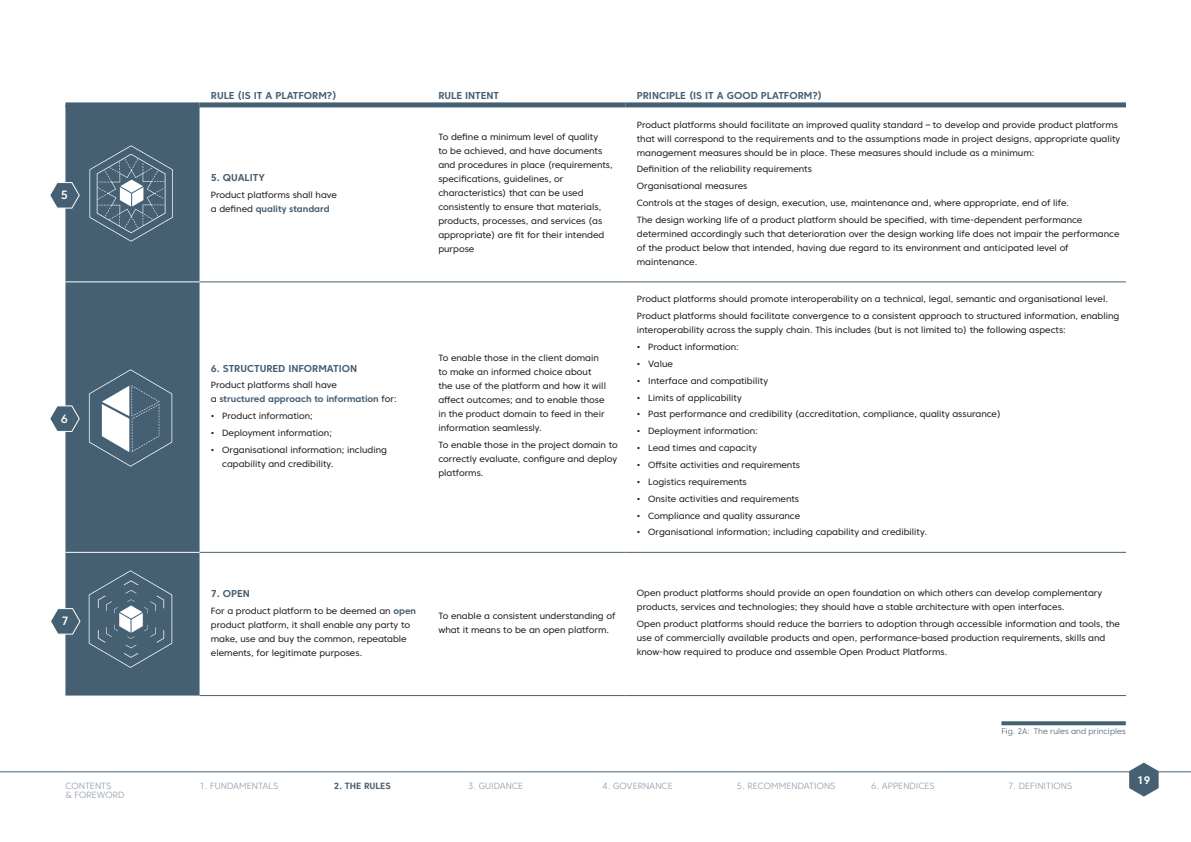
<style>
.page{position:relative;width:1191px;height:842px;background:#fff}
.page>*{position:absolute;margin:0;border:0;box-sizing:border-box;transform-origin:0 0}
.White_Sub_Header{font:500 12px "Core Sans C 55";color:#fff}
.t1{font:700 11px "Core Sans C 65";color:#fff}
.Table_Header{font:700 10px "Core Sans C 65";color:#455f73}
.Table_text{font:700 10px "Core Sans C 65";color:#455f73}
.Table_text-2{font:9px/14px "Core Sans C 45";color:#231f20}
.t2{font:300 9px/9px "Core Sans C 35";color:#939caa}
.Table_text-3{font:700 9px/14px "Core Sans C 65";color:#455f73}
.t3{font:300 8px "Core Sans C 35";color:#455f73}
.s1{font-family:"Core Sans C 65";font-weight:700;color:#455f73}
.s2{font-family:"Core Sans C 45";font-weight:400;color:#231f20}
</style>
<div class="page">
<hr style="left:0;top:771px;width:1191px;height:1px;background:#455f73">
<svg style="left:1129px;top:763px;width:29px;height:34px"></svg>
<div style="left:65px;top:107px;width:134px;height:588px;background:#455f73"></div>
<div style="left:65px;top:102px;width:134px;height:5px;background:#455f73"></div>
<div style="left:199px;top:102px;width:228px;height:5px;background:#455f73"></div>
<div style="left:427px;top:102px;width:198px;height:5px;background:#455f73"></div>
<div style="left:625px;top:102px;width:501px;height:5px;background:#455f73"></div>
<hr style="left:199px;top:281px;width:228px;height:1px;background:#455f73">
<hr style="left:427px;top:281px;width:198px;height:1px;background:#455f73">
<hr style="left:625px;top:281px;width:501px;height:1px;background:#455f73">
<hr style="left:199px;top:552px;width:228px;height:1px;background:#455f73">
<hr style="left:427px;top:552px;width:198px;height:1px;background:#455f73">
<hr style="left:625px;top:552px;width:501px;height:1px;background:#455f73">
<hr style="left:65px;top:281px;width:134px;height:1px;background:#fff">
<hr style="left:65px;top:552px;width:134px;height:1px;background:#fff">
<hr style="left:199px;top:695px;width:228px;height:1px;background:#455f73">
<hr style="left:427px;top:695px;width:198px;height:1px;background:#455f73">
<hr style="left:625px;top:695px;width:501px;height:1px;background:#455f73">
<img style="left:82px;top:571px;width:97px;height:96px">
<img style="left:82px;top:370px;width:97px;height:96px">
<img style="left:82px;top:145px;width:97px;height:97px">
<svg style="left:51px;top:607px;width:30px;height:28px"></svg>
<svg style="left:50px;top:404px;width:30px;height:28px"></svg>
<svg style="left:50px;top:181px;width:30px;height:28px"></svg>
<svg style="left:1001px;top:721px;width:124px;height:4px"></svg>
<p class="White_Sub_Header" style="left:61px;top:188px;width:9px">5</p>
<p class="White_Sub_Header" style="left:61px;top:411px;width:9px">6</p>
<p class="White_Sub_Header" style="left:61px;top:614px;width:9px">7</p>
<p class="Table_Header" style="left:211px;top:89px;width:127px">RULE (IS IT A PLATFORM?)</p>
<p class="Table_Header" style="left:438px;top:89px;width:62px">RULE INTENT</p>
<p class="Table_Header" style="left:637px;top:89px;width:187px">PRINCIPLE (IS IT A GOOD PLATFORM?)</p>
<p class="Table_text" style="left:211px;top:171px;width:56px">5. QUALITY</p>
<p class="Table_text-2" style="left:211px;top:188px;width:128px">Product platforms shall have a defined <span class="s1">quality standard</span></p>
<p class="Table_text" style="left:211px;top:362px;width:148px">6. STRUCTURED INFORMATION</p>
<p class="Table_text-3" style="left:211px;top:378px;width:187px"><span class="s2">Product platforms shall have<br>a</span> structured approach to information <span class="s2">for:</span></p>
<p class="Table_text-2" style="left:211px;top:409px;width:104px">• Product information;</p>
<p class="Table_text-2" style="left:211px;top:426px;width:123px">• Deployment information;</p>
<p class="Table_text-2" style="left:222px;top:443px;width:166px;text-indent:-11px">• Organisational information; including capability and credibility.</p>
<p class="Table_text-2" style="left:438px;top:130px;width:176px">To define a minimum level of quality<br>to be achieved, and have documents and procedures in place (requirements, specifications, guidelines, or characteristics) that can be used consistently to ensure that materials, products, processes, and services (as appropriate) are fit for their intended purpose</p>
<p class="Table_text-2" style="left:438px;top:351px;width:169px">To enable those in the client domain to make an informed choice about the use of the platform and how it will affect outcomes; and to enable those in the product domain to feed in their information seamlessly.</p>
<p class="Table_text-2" style="left:438px;top:438px;width:181px;text-align:justify">To enable those in the project domain to correctly evaluate, configure and deploy platforms.</p>
<p class="Table_text-2" style="left:637px;top:117px;width:485px">Product platforms should facilitate an improved quality standard – to develop and provide product platforms that will correspond to the requirements and to the assumptions made in project designs, appropriate quality management measures should be in place. These measures should include as a minimum:</p>
<p class="Table_text-2" style="left:637px;top:162px;width:176px">Definition of the reliability requirements</p>
<p class="Table_text-2" style="left:637px;top:179px;width:112px">Organisational measures</p>
<p class="Table_text-2" style="left:637px;top:196px;width:434px">Controls at the stages of design, execution, use, maintenance and, where appropriate, end of life.</p>
<p class="Table_text-2" style="left:637px;top:213px;width:484px">The design working life of a product platform should be specified, with time-dependent performance determined accordingly such that deterioration over the design working life does not impair the performance of the product below that intended, having due regard to its environment and anticipated level of maintenance.</p>
<p class="Table_text-2" style="left:637px;top:292px;width:473px">Product platforms should promote interoperability on a technical, legal, semantic and organisational level.</p>
<p class="Table_text-2" style="left:637px;top:309px;width:484px">Product platforms should facilitate convergence to a consistent approach to structured information, enabling interoperability across the supply chain. This includes (but is not limited to) the following aspects:</p>
<p class="Table_text-2" style="left:637px;top:340px;width:104px">• Product information:</p>
<p class="Table_text-2" style="left:637px;top:357px;width:38px">• Value</p>
<p class="Table_text-2" style="left:637px;top:374px;width:133px">• Interface and compatibility</p>
<p class="Table_text-2" style="left:637px;top:390px;width:107px">• Limits of applicability</p>
<p class="Table_text-2" style="left:637px;top:407px;width:365px">• Past performance and credibility (accreditation, compliance, quality assurance)</p>
<p class="Table_text-2" style="left:637px;top:424px;width:123px">• Deployment information:</p>
<p class="Table_text-2" style="left:637px;top:441px;width:121px">• Lead times and capacity</p>
<p class="Table_text-2" style="left:637px;top:458px;width:165px">• Offsite activities and requirements</p>
<p class="Table_text-2" style="left:637px;top:475px;width:111px">• Logistics requirements</p>
<p class="Table_text-2" style="left:637px;top:491px;width:164px">• Onsite activities and requirements</p>
<p class="Table_text-2" style="left:637px;top:508px;width:165px">• Compliance and quality assurance</p>
<p class="Table_text-2" style="left:637px;top:525px;width:292px">• Organisational information; including capability and credibility.</p>
<p class="Table_text" style="left:211px;top:587px;width:41px">7. OPEN</p>
<p class="Table_text-2" style="left:211px;top:603px;width:207px">For a product platform to be deemed an <span class="s1">open </span>product platform, it shall enable any party to make, use and buy the common, repeatable elements, for legitimate purposes.</p>
<p class="Table_text-2" style="left:438px;top:608px;width:179px">To enable a consistent understanding of what it means to be an open platform.</p>
<p class="Table_text-2" style="left:637px;top:586px;width:467px">Open product platforms should provide an open foundation on which others can develop complementary products, services and technologies; they should have a stable architecture with open interfaces.</p>
<p class="Table_text-2" style="left:637px;top:617px;width:485px">Open product platforms should reduce the barriers to adoption through accessible information and tools, the use of commercially available products and open, performance-based production requirements, skills and know-how required to produce and assemble Open Product Platforms.</p>
<p class="t3" style="left:1001px;top:726px;width:126px">Fig. 2A: The rules and principles</p>
<p class="t2" style="left:65px;top:781px;width:60px">CONTENTS<br>&amp; FOREWORD</p>
<p class="t2" style="left:199px;top:781px;width:80px">1. FUNDAMENTALS</p>
<p class="Table_text-3" style="left:334px;top:778px;width:58px">2. THE RULES</p>
<p class="t2" style="left:468px;top:781px;width:57px">3. GUIDANCE</p>
<p class="t2" style="left:602px;top:781px;width:72px">4. GOVERNANCE</p>
<p class="t2" style="left:737px;top:781px;width:100px">5. RECOMMENDATIONS</p>
<p class="t2" style="left:871px;top:781px;width:65px">6. APPENDICES</p>
<p class="t2" style="left:1008px;top:781px;width:66px">7. DEFINITIONS</p>
<p class="t1" style="left:1137px;top:773px;width:15px">19</p>
</div>
